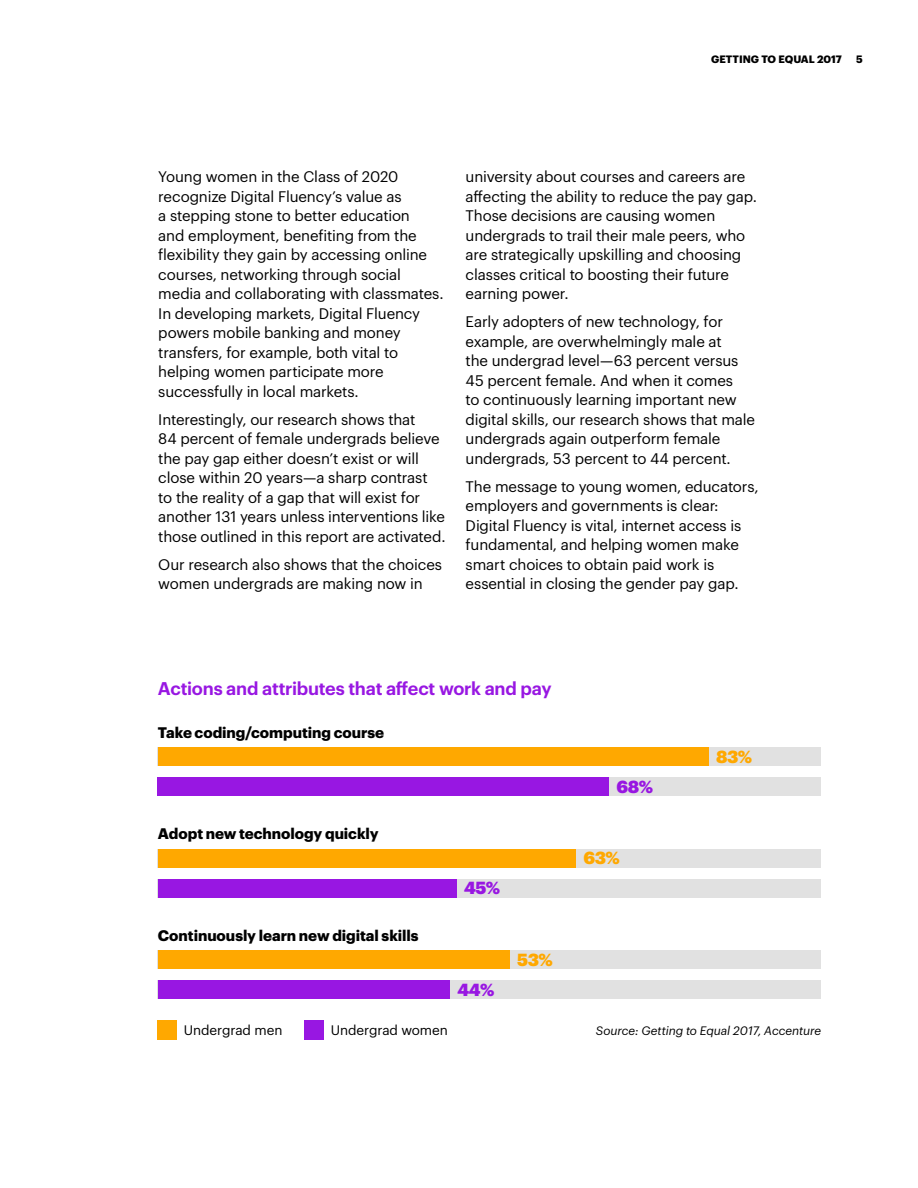
<style>
.page{position:relative;width:918px;height:1188px;background:#fff}
.page>*{position:absolute;margin:0;border:0;box-sizing:border-box;transform-origin:0 0}
.t1{font:600 18px "Graphik";letter-spacing:-.01em;color:#9817e2}
.t2{font:900 17.1px "Graphik";color:#ffa800}
.t3{font:900 17.1px "Graphik";color:#9817e2}
.t4{font:15px/19.5px "Graphik";letter-spacing:-.01em;color:#000}
.t5{font:700 15px "Graphik";color:#000}
.t6{font:13.5px "Graphik";color:#000}
.t7{font:italic 12px "Graphik";letter-spacing:-.005em;color:#000}
.t8{font:700 10.5px "Graphik";letter-spacing:.005em;color:#000}
</style>
<div class="page">
<div style="left:158px;top:950px;width:663px;height:19px;background:#e1e1e1"></div>
<div style="left:158px;top:980px;width:663px;height:19px;background:#e1e1e1"></div>
<div style="left:158px;top:849px;width:663px;height:19px;background:#e1e1e1"></div>
<div style="left:158px;top:879px;width:663px;height:18px;background:#e1e1e1"></div>
<div style="left:158px;top:747px;width:663px;height:19px;background:#e1e1e1"></div>
<div style="left:158px;top:777px;width:663px;height:19px;background:#e1e1e1"></div>
<div style="left:158px;top:950px;width:351px;height:19px;background:#ffa800"></div>
<div style="left:158px;top:980px;width:292px;height:19px;background:#9817e2"></div>
<div style="left:158px;top:849px;width:418px;height:19px;background:#ffa800"></div>
<div style="left:158px;top:879px;width:298px;height:18px;background:#9817e2"></div>
<div style="left:158px;top:747px;width:550px;height:19px;background:#ffa800"></div>
<div style="left:158px;top:777px;width:451px;height:19px;background:#9817e2"></div>
<div style="left:305px;top:1020px;width:19px;height:19px;background:#9817e2"></div>
<div style="left:158px;top:1020px;width:19px;height:19px;background:#ffa800"></div>
<p class="t8" style="left:711px;top:51px;width:132px">GETTING TO EQUAL 2017</p>
<p class="t8" style="left:856px;top:51px;width:8px">5</p>
<p class="t4" style="left:158px;top:166px;width:287px">Young women in the Class of 2020 recognize Digital Fluency’s value as<br>a stepping stone to better education<br>and employment, benefiting from the flexibility they gain by accessing online courses, networking through social media and collaborating with classmates.<br>In developing markets, Digital Fluency powers mobile banking and money transfers, for example, both vital to helping women participate more successfully in local markets.</p>
<p class="t4" style="left:158px;top:408px;width:289px">Interestingly, our research shows that<br>84 percent of female undergrads believe the pay gap either doesn’t exist or will close within 20 years—a sharp contrast<br>to the reality of a gap that will exist for another 131 years unless interventions like those outlined in this report are activated.</p>
<p class="t4" style="left:158px;top:553px;width:285px">Our research also shows that the choices women undergrads are making now in</p>
<p class="t4" style="left:466px;top:166px;width:293px">university about courses and careers are affecting the ability to reduce the pay gap.<br>Those decisions are causing women undergrads to trail their male peers, who are strategically upskilling and choosing classes critical to boosting their future earning power.</p>
<p class="t4" style="left:466px;top:311px;width:291px">Early adopters of new technology, for example, are overwhelmingly male at<br>the undergrad level—63 percent versus 45 percent female. And when it comes<br>to continuously learning important new digital skills, our research shows that male undergrads again outperform female undergrads, 53 percent to 44 percent.</p>
<p class="t4" style="left:466px;top:475px;width:295px">The message to young women, educators, employers and governments is clear:<br>Digital Fluency is vital, internet access is fundamental, and helping women make smart choices to obtain paid work is essential in closing the gender pay gap.</p>
<p class="t1" style="left:158px;top:675px;width:395px">Actions and attributes that affect work and pay</p>
<p class="t5" style="left:158px;top:721px;width:228px">Take coding/computing course</p>
<p class="t5" style="left:158px;top:822px;width:222px">Adopt new technology quickly</p>
<p class="t5" style="left:158px;top:924px;width:262px">Continuously learn new digital skills</p>
<p class="t3" style="left:464px;top:875px;width:38px">45%</p>
<p class="t3" style="left:457px;top:976px;width:39px">44%</p>
<p class="t6" style="left:184px;top:1020px;width:100px">Undergrad men</p>
<p class="t6" style="left:331px;top:1020px;width:119px">Undergrad women</p>
<p class="t2" style="left:517px;top:946px;width:37px">53%</p>
<p class="t3" style="left:617px;top:773px;width:38px">68%</p>
<p class="t2" style="left:583px;top:845px;width:38px">63%</p>
<p class="t2" style="left:716px;top:744px;width:38px">83%</p>
<p class="t7" style="left:596px;top:1022px;width:227px">Source: Getting to Equal 2017, Accenture</p>
</div>
